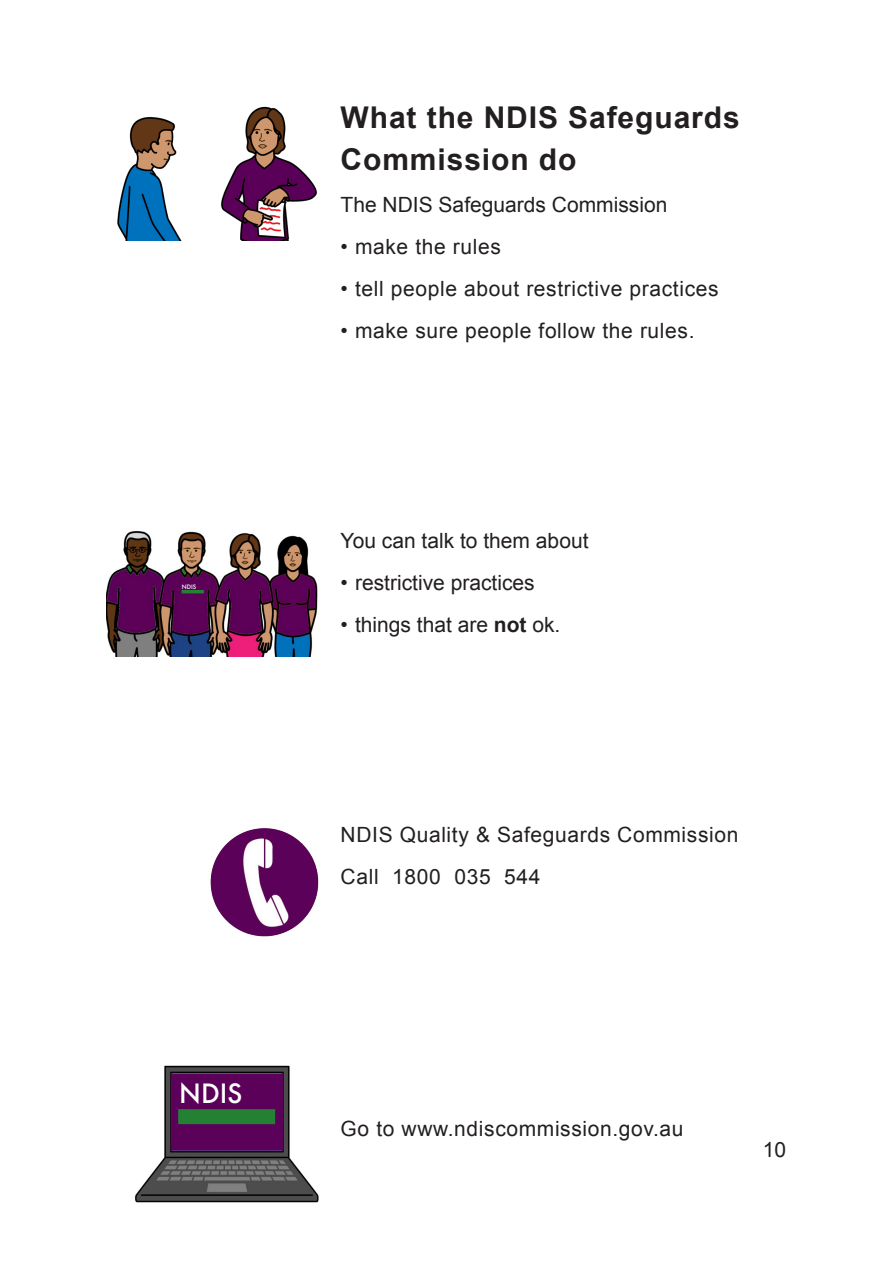
<style>
.page{position:relative;width:893px;height:1263px;background:#fff}
.page>*{position:absolute;margin:0;border:0;box-sizing:border-box;transform-origin:0 0}
.t1{font:700 30px/42px "Arial";letter-spacing:.03em;color:#231f20}
.t2{font:500 29.25px "Futura PT";color:#fff}
.t3{font:21px "Arial";letter-spacing:.03em;color:#231f20}
.t4{font:21px "Arial";color:#231f20}
.t5{font:500 6.75px "Futura PT";color:#fff}
.s1{font-weight:700}
</style>
<div class="page">
<img style="left:106px;top:530px;width:212px;height:127px">
<img style="left:117px;top:106px;width:200px;height:135px">
<img style="left:135px;top:1065px;width:184px;height:138px">
<div style="left:171px;top:1073px;width:112px;height:78px;background:#5b0159;border:2px solid #5b0159"></div>
<div style="left:178px;top:1109px;width:97px;height:15px;background:#248033"></div>
<img style="left:210px;top:828px;width:109px;height:109px">
<hr style="left:182px;top:590px;width:22px;height:3px;background:#248033">
<p class="t5" style="left:182px;top:582px;width:16px">NDIS</p>
<p class="t2" style="left:179px;top:1076px;width:65px">NDIS</p>
<p class="t1" style="left:341px;top:98px;width:401px">What the NDIS Safeguards<br>Commission do</p>
<p class="t4" style="left:341px;top:191px;width:328px">The NDIS Safeguards Commission</p>
<p class="t3" style="left:341px;top:233px;width:162px">• make the rules</p>
<p class="t3" style="left:341px;top:275px;width:380px">• tell people about restrictive practices</p>
<p class="t3" style="left:341px;top:317px;width:355px">• make sure people follow the rules.</p>
<p class="t4" style="left:341px;top:527px;width:249px">You can talk to them about</p>
<p class="t4" style="left:341px;top:569px;width:196px">• restrictive practices</p>
<p class="t4" style="left:341px;top:611px;width:221px">• things that are <span class="s1">not</span> ok.</p>
<p class="t3" style="left:341px;top:821px;width:399px">NDIS Quality &amp; Safeguards Commission</p>
<p class="t3" style="left:341px;top:863px;width:201px">Call 1800 035 544</p>
<p class="t3" style="left:341px;top:1115px;width:344px">Go to www.ndiscommission.gov.au</p>
<p class="t3" style="left:763px;top:1136px;width:25px">10</p>
</div>
